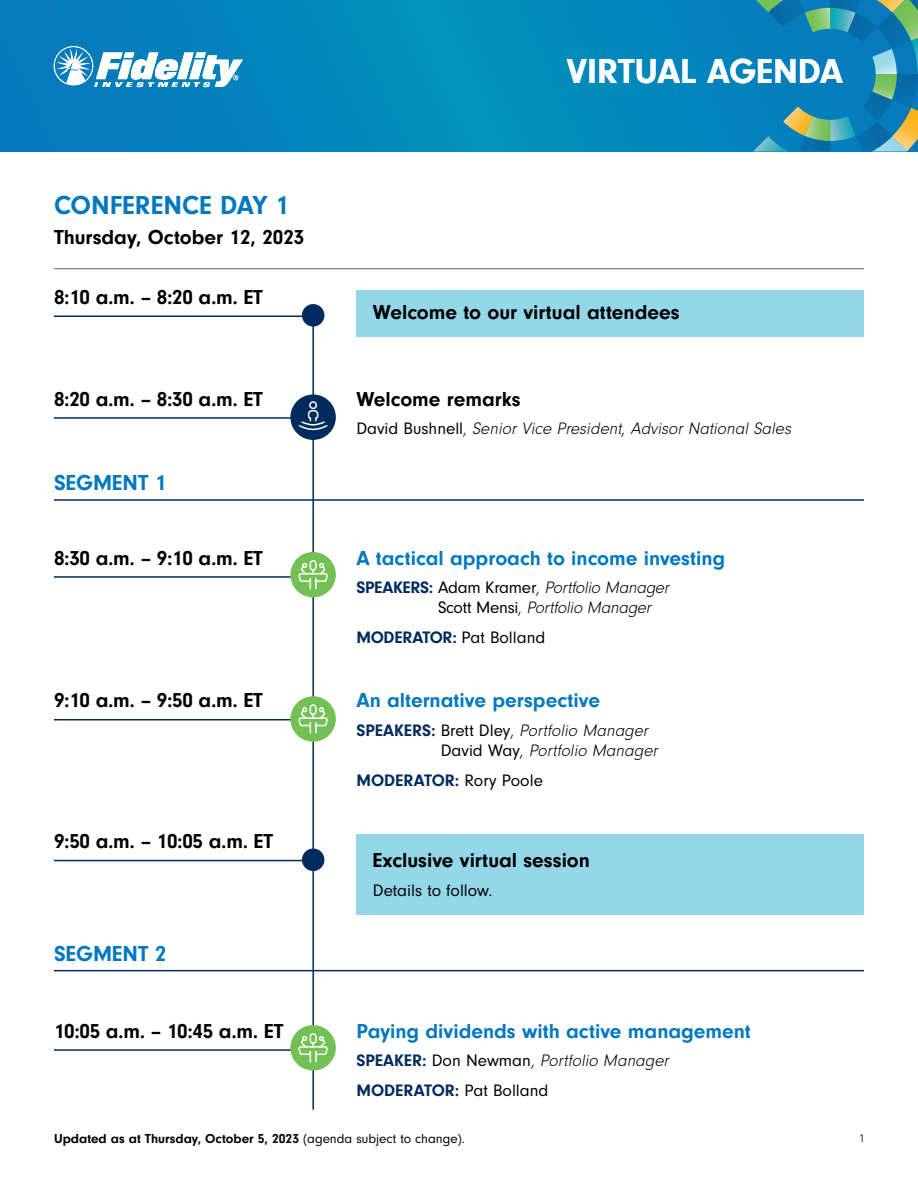
<style>
.page{position:relative;width:918px;height:1188px;background:#fff}
.page>*{position:absolute;margin:0;border:0;box-sizing:border-box;transform-origin:0 0}
.t1{font:700 36px "Neuzeit Gro";color:#fff}
.t2{font:700 27px "Neuzeit Gro";color:#0078bf}
.t3{font:700 22.5px "Neuzeit Gro";color:#0078bf}
.t4{font:700 21px "Neuzeit Gro";color:#000}
.t5{font:700 21px "Neuzeit Gro";color:#0078bf}
.t6{font:italic 300 17.25px/20.7px "Neuzeit Gro";color:#000}
.t7{font:17.25px/29.7px "Neuzeit Gro";color:#000}
.t8{font:700 17.25px "Neuzeit Gro";letter-spacing:-.01em;color:#002b5f}
.t9{font:700 13.5px "Neuzeit Gro";color:#000}
.t10{font:12px "Neuzeit Gro";color:#253948}
.s1{font-weight:400;font-style:normal}
.s2{font-style:normal}
.s3{font-weight:700;font-style:normal;color:#002b5f}
.s4{font-weight:400;color:#000}
.s5{font-weight:700;color:#002b5f}
.s6{font-weight:300}
.s7{font-weight:300;font-style:italic}
.s8{font-weight:400}
</style>
<div class="page">
<svg style="left:0;top:0;width:753px;height:152px"></svg>
<svg style="left:753px;top:0;width:165px;height:152px"></svg>
<svg style="left:54px;top:46px;width:189px;height:41px"></svg>
<hr style="left:54px;top:268px;width:810px;height:1px;background:#5d6771">
<hr style="left:54px;top:316px;width:260px;height:1px;background:#002b5f">
<div style="left:356px;top:290px;width:508px;height:46px;background:#94d7e9"></div>
<hr style="left:54px;top:417px;width:260px;height:2px;background:#002b5f">
<hr style="left:54px;top:499px;width:810px;height:2px;background:#002b5f">
<hr style="left:54px;top:576px;width:260px;height:2px;background:#002b5f">
<hr style="left:54px;top:719px;width:260px;height:2px;background:#002b5f">
<hr style="left:54px;top:860px;width:260px;height:1px;background:#002b5f">
<div style="left:356px;top:834px;width:508px;height:81px;background:#94d7e9"></div>
<hr style="left:54px;top:970px;width:810px;height:1px;background:#002b5f">
<hr style="left:54px;top:1049px;width:260px;height:2px;background:#002b5f">
<hr style="left:312px;top:315px;width:2px;height:795px;background:#002b5f">
<div style="left:302px;top:304px;width:22px;height:23px;background:#002b5f;border-radius:50%"></div>
<div style="left:302px;top:849px;width:22px;height:22px;background:#002b5f;border-radius:50%"></div>
<div style="left:290px;top:394px;width:46px;height:46px;background:#002b5f;border-radius:50%"></div>
<svg style="left:298px;top:401px;width:30px;height:30px"></svg>
<div style="left:290px;top:552px;width:46px;height:45px;background:#73c054;border-radius:50%"></div>
<svg style="left:298px;top:560px;width:30px;height:30px"></svg>
<div style="left:290px;top:696px;width:46px;height:46px;background:#73c054;border-radius:50%"></div>
<svg style="left:298px;top:704px;width:30px;height:30px"></svg>
<div style="left:290px;top:1025px;width:46px;height:46px;background:#73c054;border-radius:50%"></div>
<svg style="left:298px;top:1033px;width:30px;height:30px"></svg>
<h1 class="t1" style="left:567px;top:51px;width:278px">VIRTUAL AGENDA</h1>
<p class="t2" style="left:54px;top:190px;width:237px">CONFERENCE DAY 1</p>
<p class="t4" style="left:54px;top:225px;width:252px">Thursday, October 12, 2023</p>
<p class="t4" style="left:54px;top:285px;width:211px">8:10 a.m. – 8:20 a.m. ET</p>
<p class="t4" style="left:373px;top:300px;width:308px">Welcome to our virtual attendees</p>
<p class="t4" style="left:54px;top:387px;width:211px">8:20 a.m. – 8:30 a.m. ET</p>
<p class="t4" style="left:356px;top:387px;width:166px">Welcome remarks</p>
<p class="t6" style="left:356px;top:418px;width:440px"><span class="s1">D a v i d B u s h n e l l</span> <span class="s2">,</span> Senior Vice President<span class="s2">,</span> Advisor National Sales</p>
<p class="t3" style="left:54px;top:470px;width:114px">SEGMENT 1</p>
<p class="t4" style="left:54px;top:546px;width:211px">8:30 a.m. – 9:10 a.m. ET</p>
<p class="t5" style="left:356px;top:546px;width:370px">A tactical approach to income investing</p>
<p class="t6" style="left:438px;top:577px;width:236px;text-indent:-82px"><span class="s3">SPEAKERS:</span> <span class="s1">Adam Kramer</span><span class="s2">,</span> Portfolio Manager<br><span class="s1">S cott M e n s i</span><span class="s2">,</span> Portfolio Manager</p>
<p class="t8" style="left:356px;top:628px;width:191px">MODERATOR: <span class="s4">Pat Bolland</span></p>
<p class="t4" style="left:54px;top:689px;width:211px">9:10 a.m. – 9:50 a.m. ET</p>
<p class="t5" style="left:356px;top:689px;width:245px">An alternative perspective</p>
<p class="t6" style="left:441px;top:720px;width:222px;text-indent:-84px"><span class="s3">SPEAKERS:</span> <span class="s1">Brett Dley</span><span class="s2">,</span> Portfolio Manager<br><span class="s1">D a v i d Wa y</span><span class="s2">,</span> Portfolio Manager</p>
<p class="t8" style="left:356px;top:771px;width:188px">MODERATOR: <span class="s4">Rory Poole</span></p>
<p class="t4" style="left:54px;top:829px;width:221px">9:50 a.m. – 10:05 a.m. ET</p>
<p class="t3" style="left:54px;top:941px;width:114px">SEGMENT 2</p>
<p class="t4" style="left:373px;top:849px;width:219px">Exclusive virtual session</p>
<p class="t7" style="left:373px;top:876px;width:121px">Details to follow.</p>
<p class="t4" style="left:54px;top:1019px;width:231px">10:05 a.m. – 10:45 a.m. ET</p>
<p class="t5" style="left:356px;top:1019px;width:396px">Paying dividends with active management</p>
<p class="t7" style="left:356px;top:1046px;width:317px"><span class="s5">SPEAKER:</span> Don Newman<span class="s6">,</span> <span class="s7">Portfolio Manager<br></span><span class="s5">MODERATOR:</span> Pat Bolland</p>
<p class="t9" style="left:54px;top:1131px;width:412px">Updated as at Thursday, October 5, 2023 <span class="s8">(agenda subject to change).</span></p>
<p class="t10" style="left:859px;top:1132px;width:7px">1</p>
</div>
